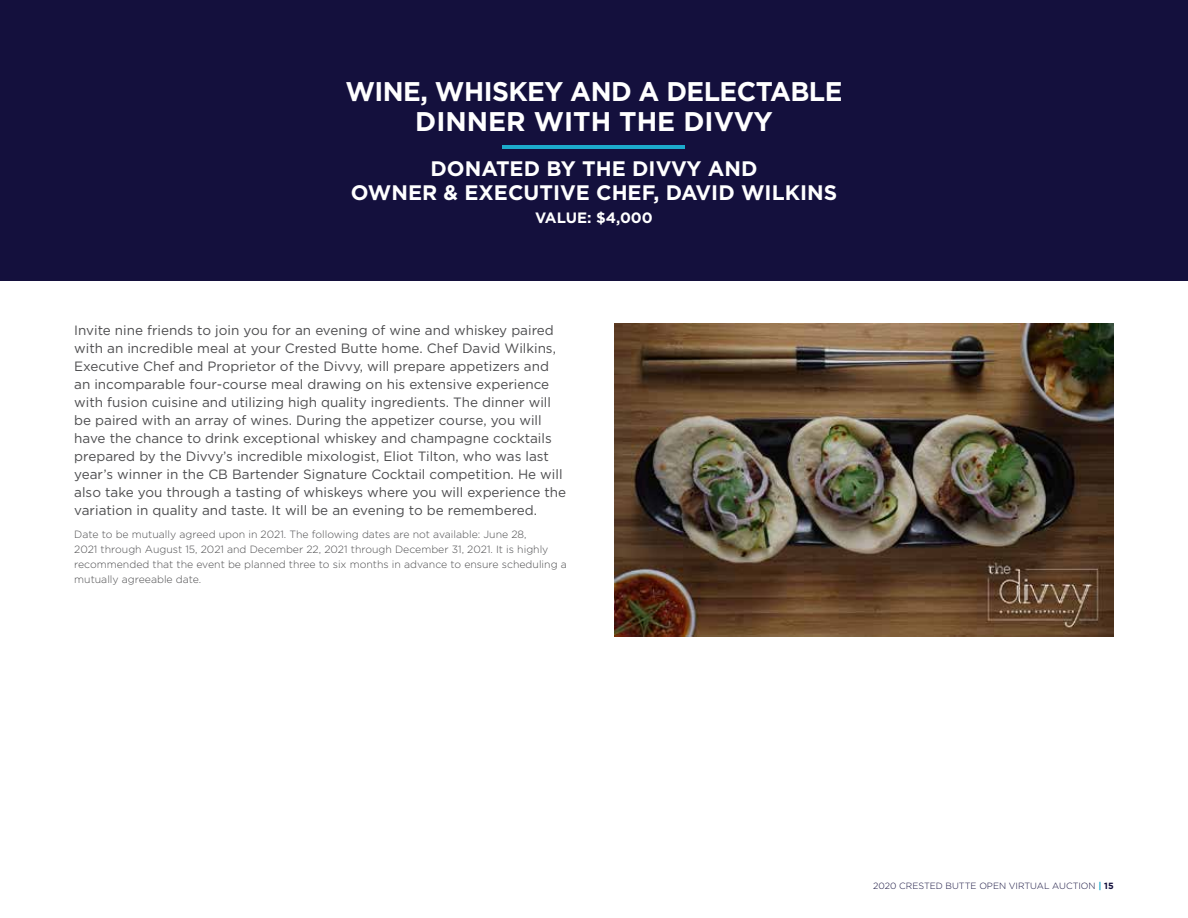
<style>
.page{position:relative;width:1188px;height:918px;background:#fff}
.page>*{position:absolute;margin:0;border:0;box-sizing:border-box;transform-origin:0 0}
.t1{font:700 27px/30px "Gotham";letter-spacing:-.02em;color:#fff;text-align:center}
.t2{font:700 21px/24px "Gotham";color:#fff;text-align:center}
.t3{font:700 15px "Gotham";color:#fff}
.t4{font:13.5px/18px "Gotham";color:#4d4d4f}
.t5{font:300 10.5px/15px "Gotham";color:#4d4d4f}
.t6{font:300 9px "Gotham";color:#14103d}
.s1{font-weight:700;color:#1cabcc}
.s2{font-weight:700}
</style>
<div class="page">
<div style="left:0;top:0;width:1188px;height:281px;background:#14103d"></div>
<hr style="left:503px;top:145px;width:182px;height:4px;background:#1cabcc">
<img style="left:614px;top:324px;width:500px;height:312px">
<h1 class="t1" style="left:345px;top:76px;width:499px">WINE, WHISKEY AND A DELECTABLE<br>DINNER WITH THE DIVVY</h1>
<h2 class="t2" style="left:351px;top:157px;width:488px">DONATED BY THE DIVVY AND<br>OWNER &amp; EXECUTIVE CHEF, DAVID WILKINS</h2>
<p class="t3" style="left:535px;top:207px;width:119px">VALUE: $4,000</p>
<p class="t4" style="left:74px;top:321px;width:494px">Invite nine friends to join you for an evening of wine and whiskey paired with an incredible meal at your Crested Butte home. Chef David Wilkins, Executive Chef and Proprietor of the Divvy, will prepare appetizers and an incomparable four-course meal drawing on his extensive experience with fusion cuisine and utilizing high quality ingredients. The dinner will be paired with an array of wines. During the appetizer course, you will have the chance to drink exceptional whiskey and champagne cocktails prepared by the Divvy’s incredible mixologist, Eliot Tilton, who was last year’s winner in the CB Bartender Signature Cocktail competition. He will also take you through a tasting of whiskeys where you will experience the variation in quality and taste. It will be an evening to be remembered.</p>
<p class="t5" style="left:74px;top:526px;width:494px">Date to be mutually agreed upon in 2021. The following dates are not available: June 28,<br>2021 through August 15, 2021 and December 22, 2021 through December 31, 2021. It is highly recommended that the event be planned three to six months in advance to ensure scheduling a mutually agreeable date.</p>
<p class="t6" style="left:873px;top:881px;width:242px">2020 CRESTED BUTTE OPEN VIRTUAL AUCTION <span class="s1">|</span> <span class="s2">15</span></p>
</div>
